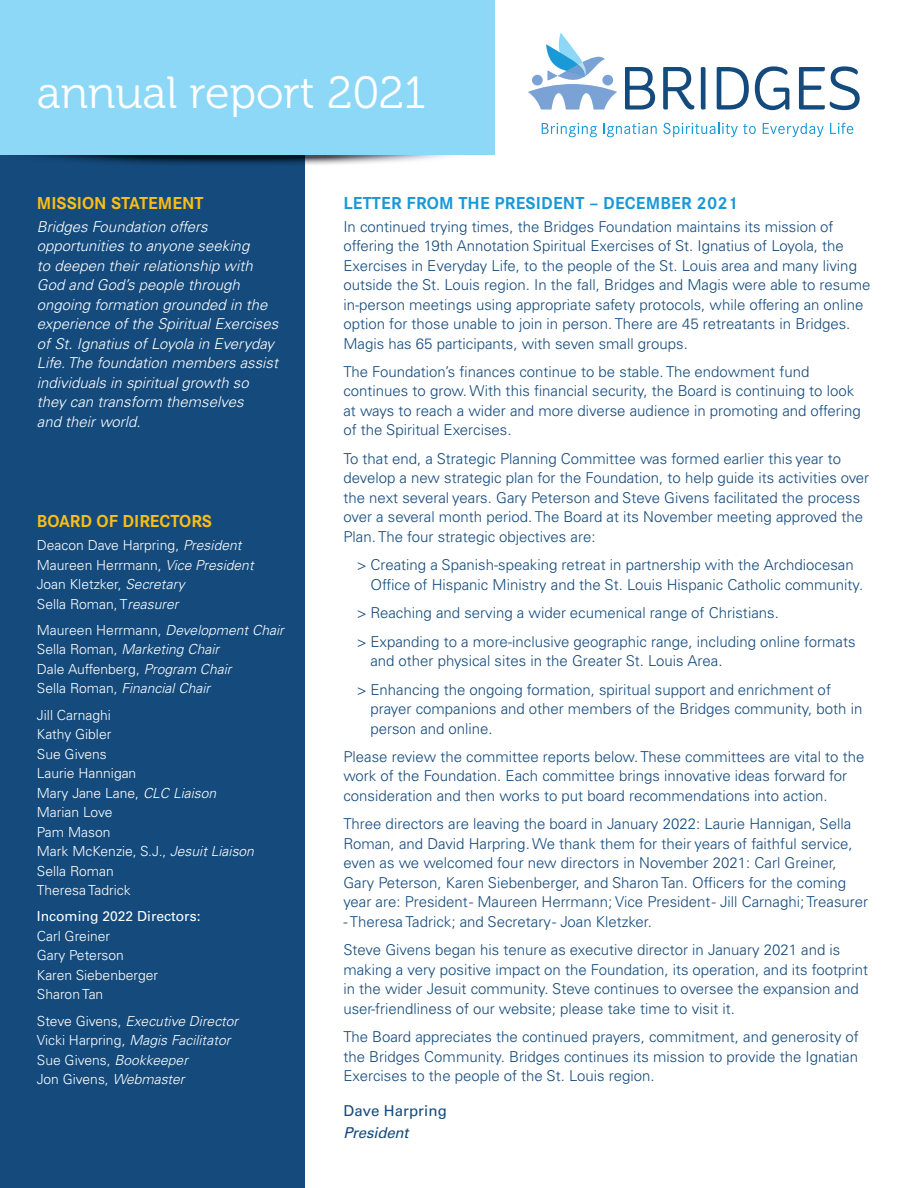
<style>
.page{position:relative;width:918px;height:1188px;background:#fff}
.page>*{position:absolute;margin:0;border:0;box-sizing:border-box;transform-origin:0 0}
.t1{font:45px "Museo 300";color:#fff}
.t2{font:700 18px "Corporate S";letter-spacing:.01em;color:#1a98d6}
.t3{font:700 18px "Corporate S";color:#fdbe12}
.t4{font:300 15px/19.5px "Univers LT Pro 45";color:#144a7c}
.t5{font:italic 300 15px/19.5px "Univers LT Pro 45";color:#fff}
.t6{font:15px "Univers LT Pro 55 Roman";letter-spacing:.005em;color:#144a7c}
.t7{font:italic 15px "Univers LT Pro 55";letter-spacing:-.01em;color:#144a7c}
.t8{font:300 13.8px/19.5px "Univers LT Pro 45";color:#fff}
.t9{font:italic 300 13.8px/19.5px "Univers LT Pro 45";color:#fff}
.t10{font:13.8px "Univers LT Pro 55 Roman";color:#fff}
.s1{font-style:italic}
.s2{font-style:normal}
</style>
<div class="page">
<div style="left:0;top:127px;width:305px;height:1061px;background:#144a7c"></div>
<svg style="left:0;top:146px;width:469px;height:21px"></svg>
<div style="left:0;top:0;width:495px;height:154px;background:#8dd7f7"></div>
<svg style="left:625px;top:67px;width:30px;height:43px"></svg>
<svg style="left:663px;top:67px;width:31px;height:43px"></svg>
<svg style="left:701px;top:67px;width:5px;height:43px"></svg>
<svg style="left:717px;top:67px;width:32px;height:43px"></svg>
<svg style="left:755px;top:66px;width:34px;height:44px"></svg>
<svg style="left:799px;top:66px;width:61px;height:44px"></svg>
<svg style="left:542px;top:123px;width:55px;height:14px"></svg>
<svg style="left:603px;top:123px;width:54px;height:14px"></svg>
<svg style="left:663px;top:123px;width:93px;height:14px"></svg>
<svg style="left:763px;top:123px;width:61px;height:14px"></svg>
<svg style="left:830px;top:123px;width:23px;height:11px"></svg>
<svg style="left:528px;top:33px;width:89px;height:77px"></svg>
<h1 class="t1" style="left:37px;top:68px;width:390px">annual report 2021</h1>
<p class="t3" style="left:37px;top:190px;width:168px">MISSION STATEMENT</p>
<p class="t5" style="left:37px;top:217px;width:243px">Bridges Foundation offers opportunities to anyone seeking<br>to deepen their relationship with<br>God and God’s people through ongoing formation grounded in the experience of the Spiritual Exercises of St. Ignatius of Loyola in Everyday<br>Life. The foundation members assist individuals in spiritual growth so they can transform themselves<br>and their world.</p>
<p class="t3" style="left:37px;top:509px;width:177px">BOARD OF DIRECTORS</p>
<p class="t8" style="left:37px;top:535px;width:218px">Deacon Dave Harpring, <span class="s1">President<br></span>Maureen Herrmann, <span class="s1">Vice President<br></span>Joan Kletzker, <span class="s1">Secretary<br></span>Sella Roman, T<span class="s1">reasurer</span></p>
<p class="t9" style="left:37px;top:620px;width:248px"><span class="s2">Maureen Herrmann,</span> Development Chair<br><span class="s2">Sella Roman,</span> Marketing Chair<br><span class="s2">Dale Auffenberg,</span> Program Chair<br><span class="s2">Sella Roman,</span> Financial Chair</p>
<p class="t8" style="left:37px;top:705px;width:219px">Jill Carnaghi<br>Kathy Gibler<br>Sue Givens<br>Laurie Hannigan<br>Mary Jane Lane, <span class="s1">CLC Liaison<br></span>Marian Love<br>Pam Mason<br>Mark McKenzie, S.J., <span class="s1">Jesuit Liaison<br></span>Sella Roman<br>Theresa Tadrick</p>
<p class="t10" style="left:37px;top:907px;width:165px">Incoming 2022 Directors:</p>
<p class="t8" style="left:37px;top:926px;width:123px">Carl Greiner<br>Gary Peterson<br>Karen Siebenberger<br>Sharon Tan</p>
<p class="t9" style="left:37px;top:1011px;width:203px"><span class="s2">Steve Givens,</span> Executive Director<br><span class="s2">Vicki Harpring,</span> Magis Facilitator<br><span class="s2">Sue Givens,</span> Bookkeeper<br><span class="s2">Jon Givens,</span> Webmaster</p>
<p class="t2" style="left:343px;top:190px;width:396px">LETTER FROM THE PRESIDENT – DECEMBER 2021</p>
<p class="t4" style="left:343px;top:216px;width:529px">In continued trying times, the Bridges Foundation maintains its mission of offering the 19th Annotation Spiritual Exercises of St. Ignatius of Loyola, the Exercises in Everyday Life, to the people of the St. Louis area and many living outside the St. Louis region. In the fall, Bridges and Magis were able to resume in-person meetings using appropriate safety protocols, while offering an online option for those unable to join in person. There are 45 retreatants in Bridges.<br>Magis has 65 participants, with seven small groups.</p>
<p class="t4" style="left:343px;top:362px;width:519px">The Foundation’s finances continue to be stable. The endowment fund continues to grow. With this financial security, the Board is continuing to look at ways to reach a wider and more diverse audience in promoting and offering of the Spiritual Exercises.</p>
<p class="t4" style="left:343px;top:448px;width:527px">To that end, a Strategic Planning Committee was formed earlier this year to develop a new strategic plan for the Foundation, to help guide its activities over the next several years. Gary Peterson and Steve Givens facilitated the process over a several month period. The Board at its November meeting approved the Plan. The four strategic objectives are:</p>
<p class="t4" style="left:370px;top:555px;width:494px;text-indent:-14px">&gt; Creating a Spanish-speaking retreat in partnership with the Archdiocesan<br>Office of Hispanic Ministry and the St. Louis Hispanic Catholic community.</p>
<p class="t4" style="left:357px;top:598px;width:500px;line-height:28.3px">&gt; Reaching and serving a wider ecumenical range of Christians.<br>&gt; Expanding to a more-inclusive geographic range, including online formats</p>
<p class="t4" style="left:357px;top:646px;width:476px;line-height:28.3px;text-indent:14px">and other physical sites in the Greater St. Louis Area.<br>&gt; Enhancing the ongoing formation, spiritual support and enrichment of</p>
<p class="t4" style="left:370px;top:699px;width:494px">prayer companions and other members of the Bridges community, both in person and online.</p>
<p class="t4" style="left:343px;top:747px;width:523px">Please review the committee reports below. These committees are vital to the work of the Foundation. Each committee brings innovative ideas forward for consideration and then works to put board recommendations into action.</p>
<p class="t4" style="left:343px;top:814px;width:526px">Three directors are leaving the board in January 2022: Laurie Hannigan, Sella Roman, and David Harpring. We thank them for their years of faithful service, even as we welcomed four new directors in November 2021: Carl Greiner, Gary Peterson, Karen Siebenberger, and Sharon Tan. Officers for the coming year are: President - Maureen Herrmann; Vice President - Jill Carnaghi; Treasurer</p>
<p class="t4" style="left:343px;top:907px;width:498px;line-height:28.3px">- Theresa Tadrick; and Secretary - Joan Kletzker.<br>Steve Givens began his tenure as executive director in January 2021 and is</p>
<p class="t4" style="left:343px;top:959px;width:526px">making a very positive impact on the Foundation, its operation, and its footprint in the wider Jesuit community. Steve continues to oversee the expansion and user-friendliness of our website; please take time to visit it.</p>
<p class="t4" style="left:343px;top:1027px;width:517px;text-align:justify">The Board appreciates the continued prayers, commitment, and generosity of the Bridges Community. Bridges continues its mission to provide the Ignatian Exercises to the people of the St. Louis region.</p>
<p class="t6" style="left:343px;top:1101px;width:105px">Dave Harpring</p>
<p class="t7" style="left:343px;top:1122px;width:67px">President</p>
</div>
